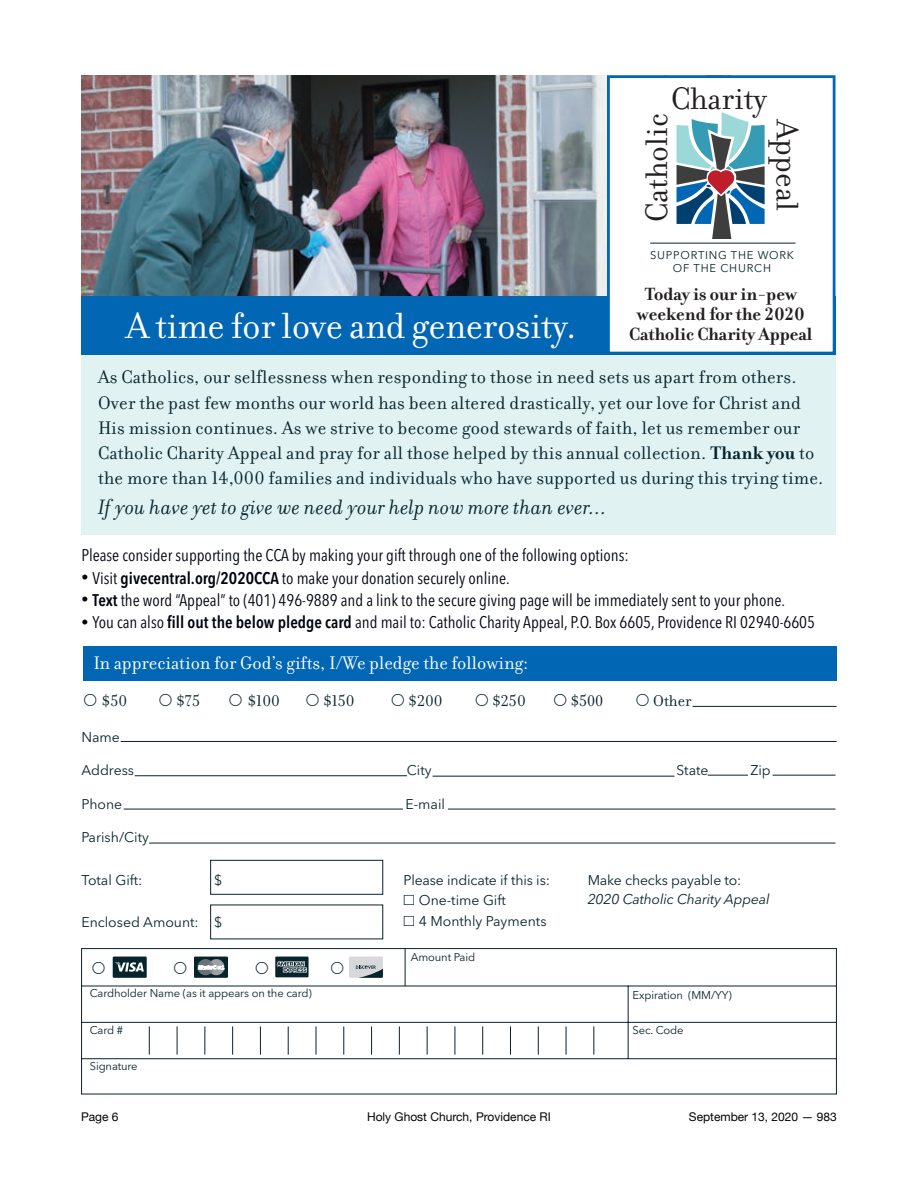
<style>
.page{position:relative;width:918px;height:1188px;background:#fff}
.page>*{position:absolute;margin:0;border:0;box-sizing:border-box;transform-origin:0 0}
.t1{font:39.15px "Filosofia OT";letter-spacing:-.01em;color:#fff}
.t2{font:33.45px "Filosofia OT";color:#231f20}
.t3{font:italic 22.35px "Filosofia OT";letter-spacing:.01em;color:#08242b}
.t4{font:19.65px/25.2px "Filosofia OT";letter-spacing:.01em;color:#08242b}
.t5{font:19.65px "Filosofia OT";color:#fff}
.t6{font:700 19.05px/20.2px "Filosofia OT";color:#231f20;text-align:center}
.t7{font:condensed 16.8px "Avenir Next LT Pro";color:#00040f}
.t8{font:16.8px "Filosofia OT";color:#08242b}
.t9{font:14.1px "Avenir Next LT Pro";color:#08242b}
.t10{font:13.95px/20.7px "Avenir Next LT Pro";color:#08242b}
.t11{font:italic 13.95px "Avenir Next LT Pro";letter-spacing:-.01em;color:#08242b}
.t12{font:12px "Helvetica Neue";color:#040503}
.t13{font:11.25px "Avenir Next LT Pro";letter-spacing:-.01em;color:#08242b}
.t14{font:11.1px/13.4px "Avenir Next LT Pro";letter-spacing:.07em;color:#08242b;text-align:center}
.s1{font-weight:700}
.s2{font-size:13.95px}
.s3{font-weight:600}
.s4{font-size:14.1px}
</style>
<div class="page">
<img style="left:81px;top:75px;width:526px;height:221px">
<div style="left:81px;top:296px;width:755px;height:238px;background:#e0f2f2"></div>
<div style="left:81px;top:296px;width:755px;height:59px;background:#0166b3"></div>
<div style="left:608px;top:77px;width:226px;height:276px;background:#fff"></div>
<div style="left:607px;top:75px;width:229px;height:279px;border:3px solid #0166b3"></div>
<svg style="left:81px;top:948px;width:756px;height:146px"></svg>
<div style="left:275px;top:957px;width:34px;height:20px;background:#08242b"></div>
<svg style="left:277px;top:961px;width:30px;height:12px"></svg>
<div style="left:349px;top:957px;width:34px;height:21px;background:#d7d8db"></div>
<svg style="left:356px;top:966px;width:27px;height:12px"></svg>
<div style="left:194px;top:957px;width:34px;height:21px;background:#08242b"></div>
<svg style="left:198px;top:959px;width:26px;height:16px"></svg>
<div style="left:113px;top:957px;width:34px;height:21px;background:#08242b"></div>
<svg style="left:115px;top:962px;width:29px;height:10px"></svg>
<hr style="left:405px;top:948px;width:1px;height:38px;background:#08242b">
<hr style="left:121px;top:741px;width:716px;height:1px;background:#08242b">
<hr style="left:135px;top:775px;width:272px;height:1px;background:#08242b">
<hr style="left:448px;top:809px;width:388px;height:1px;background:#08242b">
<hr style="left:433px;top:776px;width:241px;height:1px;background:#08242b">
<hr style="left:124px;top:809px;width:279px;height:1px;background:#08242b">
<hr style="left:149px;top:843px;width:687px;height:1px;background:#08242b">
<div style="left:83px;top:646px;width:754px;height:35px;background:#0166b3"></div>
<hr style="left:650px;top:243px;width:146px;height:1px;background:#08242b">
<svg style="left:677px;top:112px;width:88px;height:126px"></svg>
<hr style="left:708px;top:775px;width:40px;height:1px;background:#08242b">
<hr style="left:773px;top:775px;width:63px;height:1px;background:#08242b">
<hr style="left:693px;top:706px;width:144px;height:1px;background:#08242b">
<div style="left:210px;top:860px;width:173px;height:34px;border:1px solid #08242b"></div>
<svg style="left:93px;top:961px;width:12px;height:13px"></svg>
<svg style="left:174px;top:961px;width:12px;height:13px"></svg>
<svg style="left:256px;top:961px;width:12px;height:13px"></svg>
<svg style="left:331px;top:961px;width:12px;height:13px"></svg>
<h2 class="t2" style="left:671px;top:87px;width:98px">Charity</h2>
<h2 class="t2" style="left:645px;top:222px;width:110px;rotate:-90deg">Catholic</h2>
<h2 class="t2" style="left:799px;top:120px;width:92px;rotate:90deg">Appeal</h2>
<h1 class="t1" style="left:126px;top:312px;width:452px">A time for love and generosity.</h1>
<p class="t14" style="left:650px;top:249px;width:145px">SUPPORTING THE WORK<br>OF THE CHURCH</p>
<p class="t6" style="left:629px;top:283px;width:185px">Today is our in-pew weekend for the 2020<br>Catholic Charity Appeal</p>
<p class="t4" style="left:98px;top:367px;width:727px">As Catholics, our selflessness when responding to those in need sets us apart from others.<br>Over the past few months our world has been altered drastically, yet our love for Christ and His mission continues. As we strive to become good stewards of faith, let us remember our Catholic Charity Appeal and pray for all those helped by this annual collection. <span class="s1">Thank you</span> to the more than 14,000 families and individuals who have supported us during this trying time.</p>
<p class="t3" style="left:98px;top:499px;width:510px">If you have yet to give we need your help now more than ever...</p>
<p class="t7" style="left:81px;top:548px;width:549px">Please consider supporting the CCA by making your gift through one of the following options:</p>
<p class="t7" style="left:81px;top:570px;width:430px"><span class="s2">•</span> Visit <span class="s3">givecentral.org/2020CCA</span> to make your donation securely online.</p>
<p class="t7" style="left:81px;top:593px;width:705px"><span class="s2">•</span> <span class="s3">Text</span> the word “Appeal” to (401) 496-9889 and a link to the secure giving page will be immediately sent to your phone.</p>
<p class="t7" style="left:81px;top:615px;width:735px"><span class="s2">•</span> You can also <span class="s3">fill out the below pledge card</span> and mail to: Catholic Charity Appeal, P.O. Box 6605, Providence RI 02940-6605</p>
<p class="t5" style="left:93px;top:656px;width:436px">In appreciation for God’s gifts, I/We pledge the following:</p>
<p class="t8" style="left:102px;top:695px;width:27px">$50</p>
<p class="t8" style="left:176px;top:695px;width:25px">$75</p>
<p class="t8" style="left:248px;top:695px;width:34px">$100</p>
<p class="t8" style="left:323px;top:695px;width:33px">$150</p>
<p class="t8" style="left:409px;top:695px;width:36px">$200</p>
<p class="t8" style="left:492px;top:695px;width:35px">$250</p>
<p class="t8" style="left:571px;top:695px;width:34px">$500</p>
<p class="t8" style="left:653px;top:695px;width:40px">Other</p>
<p class="t10" style="left:81px;top:728px;width:40px">Name</p>
<p class="t10" style="left:81px;top:761px;width:54px">Address</p>
<p class="t10" style="left:407px;top:761px;width:26px">City</p>
<p class="t10" style="left:676px;top:761px;width:33px">State</p>
<p class="t10" style="left:750px;top:761px;width:22px">Zip</p>
<p class="t10" style="left:81px;top:795px;width:42px">Phone</p>
<p class="t10" style="left:406px;top:795px;width:41px">E-mail</p>
<p class="t10" style="left:81px;top:828px;width:69px">Parish/City</p>
<p class="t10" style="left:81px;top:871px;width:63px">Total Gift:</p>
<p class="t9" style="left:214px;top:874px;width:10px">$</p>
<p class="t10" style="left:81px;top:913px;width:142px">Enclosed Amount: <span class="s4">$</span></p>
<p class="t13" style="left:90px;top:989px;width:224px">Cardholder Name (as it appears on the card)</p>
<p class="t10" style="left:419px;top:871px;width:133px;text-indent:-15px">Please indicate if this is:<br>One-time Gift<br>4 Monthly Payments</p>
<p class="t13" style="left:411px;top:953px;width:66px">Amount Paid</p>
<p class="t10" style="left:588px;top:871px;width:155px">Make checks payable to:</p>
<p class="t11" style="left:588px;top:891px;width:183px">2020 Catholic Charity Appeal</p>
<p class="t13" style="left:633px;top:990px;width:101px">Expiration (MM/YY)</p>
<p class="t13" style="left:90px;top:1025px;width:35px">Card #</p>
<p class="t13" style="left:633px;top:1025px;width:53px">Sec. Code</p>
<p class="t13" style="left:90px;top:1061px;width:49px">Signature</p>
<p class="t12" style="left:81px;top:1109px;width:39px">Page 6</p>
<p class="t12" style="left:367px;top:1109px;width:185px">Holy Ghost Church, Providence RI</p>
<p class="t12" style="left:689px;top:1109px;width:150px">September 13, 2020 — 983</p>
</div>
